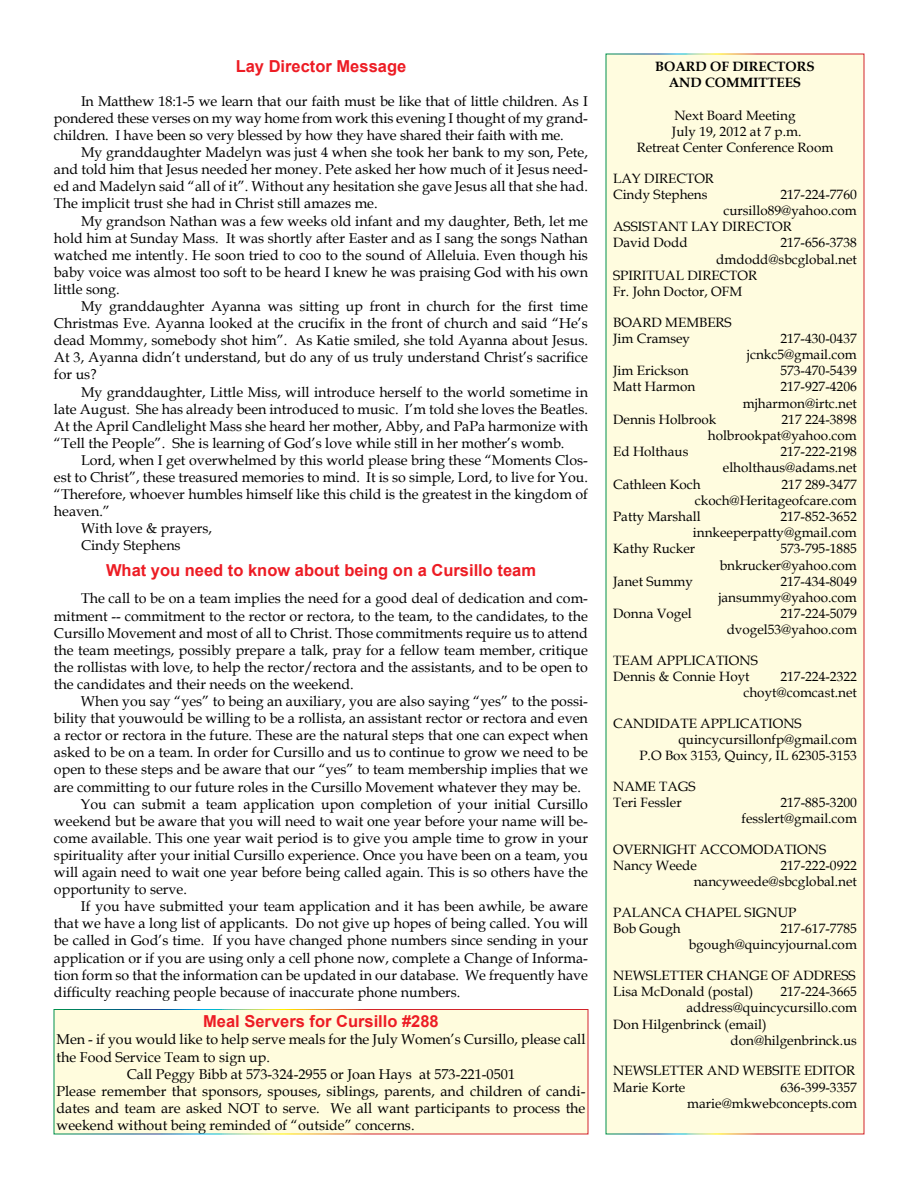
<style>
.page{position:relative;width:918px;height:1188px;background:#fff}
.page>*{position:absolute;margin:0;border:0;box-sizing:border-box;transform-origin:0 0}
.t1{font:700 16.5px "Arial";color:#ed1c24}
.t2{font:14.25px/17.1px "Book Antiqua";color:#000;text-align:justify}
.t3{font:13.5px/16.2px "Book Antiqua";color:#000;text-align:right}
.t4{font:700 13.5px/16.2px "Book Antiqua";color:#000;text-align:center}
</style>
<div class="page">
<div style="left:606px;top:54px;width:258px;height:1080px;background:#fffcdf"></div>
<div style="left:54px;top:1010px;width:534px;height:124px;background:#fffcdd"></div>
<div style="left:54px;top:1009px;width:534px;height:125px;border:1px solid #fff"></div>
<p class="t1" style="left:236px;top:55px;width:172px">Lay Director Message</p>
<p class="t2" style="left:54px;top:92px;width:536px;text-indent:27px">In Matthew 18:1-5 we learn that our faith must be like that of little children. As I pondered these verses on my way home from work this evening I thought of my grand&shy;children. I have been so very blessed by how they have shared their faith with me.</p>
<p class="t2" style="left:54px;top:143px;width:536px;text-indent:27px">My granddaughter Madelyn was just 4 when she took her bank to my son, Pete, and told him that Jesus needed her money. Pete asked her how much of it Jesus need&shy;ed and Madelyn said “all of it”. Without any hesitation she gave Jesus all that she had.<br>The implicit trust she had in Christ still amazes me.</p>
<p class="t2" style="left:54px;top:212px;width:536px;text-indent:27px">My grandson Nathan was a few weeks old infant and my daughter, Beth, let me hold him at Sunday Mass. It was shortly after Easter and as I sang the songs Nathan watched me intently. He soon tried to coo to the sound of Alleluia. Even though his baby voice was almost too soft to be heard I knew he was praising God with his own little song.</p>
<p class="t2" style="left:54px;top:297px;width:536px;text-indent:27px">My granddaughter Ayanna was sitting up front in church for the first time Christmas Eve. Ayanna looked at the crucifix in the front of church and said “He’s dead Mommy, somebody shot him”. As Katie smiled, she told Ayanna about Jesus.<br>At 3, Ayanna didn’t understand, but do any of us truly understand Christ’s sacrifice for us?</p>
<p class="t2" style="left:54px;top:383px;width:536px;text-indent:27px">My granddaughter, Little Miss, will introduce herself to the world sometime in late August. She has already been introduced to music. I’m told she loves the Beatles.<br>At the April Candlelight Mass she heard her mother, Abby, and PaPa harmonize with “Tell the People”. She is learning of God’s love while still in her mother’s womb.</p>
<p class="t2" style="left:81px;top:451px;width:509px">Lord, when I get overwhelmed by this world please bring these “Moments Clos-</p>
<p class="t2" style="left:54px;top:468px;width:535px">est to Christ”, these treasured memories to mind. It is so simple, Lord, to live for You.</p>
<p class="t2" style="left:54px;top:485px;width:536px">“Therefore, whoever humbles himself like this child is the greatest in the kingdom of</p>
<p class="t2" style="left:54px;top:502px;width:58px">heaven.”</p>
<p class="t2" style="left:81px;top:520px;width:133px">With love &amp; prayers,</p>
<p class="t2" style="left:81px;top:537px;width:101px">Cindy Stephens</p>
<p class="t1" style="left:106px;top:559px;width:431px">What you need to know about being on a Cursillo team</p>
<p class="t2" style="left:54px;top:590px;width:536px;text-indent:27px">The call to be on a team implies the need for a good deal of dedication and com&shy;mitment -- commitment to the rector or rectora, to the team, to the candidates, to the Cursillo Movement and most of all to Christ. Those commitments require us to attend the team meetings, possibly prepare a talk, pray for a fellow team member, critique the rollistas with love, to help the rector/rectora and the assistants, and to be open to the candidates and their needs on the weekend.</p>
<p class="t2" style="left:81px;top:692px;width:509px">When you say “yes” to being an auxiliary, you are also saying “yes” to the possi-</p>
<p class="t2" style="left:54px;top:709px;width:535px">bility that youwould be willing to be a rollista, an assistant rector or rectora and even</p>
<p class="t2" style="left:54px;top:727px;width:535px">a rector or rectora in the future. These are the natural steps that one can expect when</p>
<p class="t2" style="left:54px;top:744px;width:536px">asked to be on a team. In order for Cursillo and us to continue to grow we need to be</p>
<p class="t2" style="left:54px;top:761px;width:535px">open to these steps and be aware that our “yes” to team membership implies that we</p>
<p class="t2" style="left:54px;top:778px;width:528px">are committing to our future roles in the Cursillo Movement whatever they may be.</p>
<p class="t2" style="left:81px;top:795px;width:508px">You can submit a team application upon completion of your initial Cursillo</p>
<p class="t2" style="left:54px;top:812px;width:536px">weekend but be aware that you will need to wait one year before your name will be-</p>
<p class="t2" style="left:54px;top:829px;width:536px">come available. This one year wait period is to give you ample time to grow in your</p>
<p class="t2" style="left:54px;top:846px;width:535px">spirituality after your initial Cursillo experience. Once you have been on a team, you</p>
<p class="t2" style="left:54px;top:863px;width:535px">will again need to wait one year before being called again. This is so others have the</p>
<p class="t2" style="left:54px;top:880px;width:135px">opportunity to serve.</p>
<p class="t2" style="left:81px;top:898px;width:509px">If you have submitted your team application and it has been awhile, be aware</p>
<p class="t2" style="left:54px;top:915px;width:535px">that we have a long list of applicants. Do not give up hopes of being called. You will</p>
<p class="t2" style="left:54px;top:932px;width:536px">be called in God’s time. If you have changed phone numbers since sending in your</p>
<p class="t2" style="left:54px;top:949px;width:536px">application or if you are using only a cell phone now, complete a Change of Informa-</p>
<p class="t2" style="left:54px;top:966px;width:536px">tion form so that the information can be updated in our database. We frequently have</p>
<p class="t2" style="left:54px;top:983px;width:408px">difficulty reaching people because of inaccurate phone numbers.</p>
<p class="t1" style="left:203px;top:1011px;width:237px">Meal Servers for Cursillo #288</p>
<p class="t2" style="left:57px;top:1031px;width:530px">Men - if you would like to help serve meals for the July Women’s Cursillo, please call</p>
<p class="t2" style="left:57px;top:1048px;width:215px">the Food Service Team to sign up.</p>
<p class="t2" style="left:127px;top:1065px;width:390px">Call Peggy Bibb at 573-324-2955 or Joan Hays at 573-221-0501</p>
<p class="t2" style="left:57px;top:1082px;width:530px">Please remember that sponsors, spouses, siblings, parents, and children of candi-</p>
<p class="t2" style="left:57px;top:1099px;width:530px">dates and team are asked NOT to serve. We all want participants to process the</p>
<p class="t2" style="left:57px;top:1116px;width:360px">weekend without being reminded of “outside” concerns.</p>
<p class="t4" style="left:655px;top:58px;width:161px">BOARD OF DIRECTORS<br>AND COMMITTEES</p>
<p class="t3" style="left:637px;top:107px;width:198px;text-align:center">Next Board Meeting<br>July 19, 2012 at 7 p.m.<br>Retreat Center Conference Room</p>
<p class="t3" style="left:613px;top:170px;width:102px;text-align:left">LAY DIRECTOR<br>Cindy Stephens</p>
<p class="t3" style="left:780px;top:186px;width:78px">217-224-7760</p>
<p class="t3" style="left:723px;top:202px;width:135px">cursillo89@yahoo.com</p>
<p class="t3" style="left:613px;top:218px;width:180px">ASSISTANT LAY DIRECTOR</p>
<p class="t3" style="left:613px;top:234px;width:76px">David Dodd</p>
<p class="t3" style="left:780px;top:234px;width:78px">217-656-3738</p>
<p class="t3" style="left:716px;top:251px;width:142px">dmdodd@sbcglobal.net</p>
<p class="t3" style="left:613px;top:267px;width:146px">SPIRITUAL DIRECTOR</p>
<p class="t3" style="left:613px;top:283px;width:131px">Fr. John Doctor, OFM</p>
<p class="t3" style="left:613px;top:314px;width:120px;text-align:left">BOARD MEMBERS<br>Jim Cramsey</p>
<p class="t3" style="left:747px;top:330px;width:112px">217-430-0437 jcnkc5@gmail.com</p>
<p class="t3" style="left:613px;top:362px;width:77px">Jim Erickson</p>
<p class="t3" style="left:780px;top:362px;width:78px">573-470-5439</p>
<p class="t3" style="left:613px;top:378px;width:84px">Matt Harmon</p>
<p class="t3" style="left:743px;top:378px;width:116px">217-927-4206 mjharmon@irtc.net</p>
<p class="t3" style="left:613px;top:411px;width:105px">Dennis Holbrook</p>
<p class="t3" style="left:708px;top:411px;width:151px">217 224-3898 holbrookpat@yahoo.com</p>
<p class="t3" style="left:613px;top:443px;width:77px">Ed Holthaus</p>
<p class="t3" style="left:723px;top:443px;width:136px">217-222-2198 elholthaus@adams.net</p>
<p class="t3" style="left:613px;top:476px;width:89px">Cathleen Koch</p>
<p class="t3" style="left:782px;top:476px;width:77px">217 289-3477</p>
<p class="t3" style="left:695px;top:492px;width:163px">ckoch@Heritageofcare.com</p>
<p class="t3" style="left:613px;top:508px;width:89px">Patty Marshall</p>
<p class="t3" style="left:780px;top:508px;width:78px">217-852-3652</p>
<p class="t3" style="left:693px;top:524px;width:165px">innkeeperpatty@gmail.com</p>
<p class="t3" style="left:613px;top:540px;width:84px">Kathy Rucker</p>
<p class="t3" style="left:720px;top:540px;width:139px">573-795-1885 bnkrucker@yahoo.com</p>
<p class="t3" style="left:613px;top:573px;width:81px">Janet Summy</p>
<p class="t3" style="left:718px;top:573px;width:140px">217-434-8049 jansummy@yahoo.com</p>
<p class="t3" style="left:613px;top:605px;width:80px">Donna Vogel</p>
<p class="t3" style="left:727px;top:605px;width:132px">217-224-5079 dvogel53@yahoo.com</p>
<p class="t3" style="left:613px;top:652px;width:146px;text-align:left">TEAM APPLICATIONS<br>Dennis &amp; Connie Hoyt</p>
<p class="t3" style="left:743px;top:668px;width:115px">217-224-2322 choyt@comcast.net</p>
<p class="t3" style="left:613px;top:715px;width:190px">CANDIDATE APPLICATIONS</p>
<p class="t3" style="left:678px;top:731px;width:180px">quincycursillonfp@gmail.com</p>
<p class="t3" style="left:639px;top:747px;width:219px">P.O Box 3153, Quincy, IL 62305-3153</p>
<p class="t3" style="left:613px;top:778px;width:84px;text-align:left">NAME TAGS<br>Teri Fessler</p>
<p class="t3" style="left:742px;top:794px;width:117px">217-885-3200 fesslert@gmail.com</p>
<p class="t3" style="left:613px;top:841px;width:214px;text-align:left">OVERNIGHT ACCOMODATIONS<br>Nancy Weede</p>
<p class="t3" style="left:694px;top:857px;width:165px">217-222-0922 nancyweede@sbcglobal.net</p>
<p class="t3" style="left:613px;top:904px;width:185px;text-align:left">PALANCA CHAPEL SIGNUP<br>Bob Gough</p>
<p class="t3" style="left:689px;top:920px;width:170px">217-617-7785 bgough@quincyjournal.com</p>
<p class="t3" style="left:613px;top:967px;width:244px;text-align:left">NEWSLETTER CHANGE OF ADDRESS<br>Lisa McDonald (postal)</p>
<p class="t3" style="left:780px;top:983px;width:78px">217-224-3665</p>
<p class="t3" style="left:686px;top:999px;width:172px">address@quincycursillo.com</p>
<p class="t3" style="left:613px;top:1016px;width:155px">Don Hilgenbrinck (email)</p>
<p class="t3" style="left:731px;top:1032px;width:128px">don@hilgenbrinck.us</p>
<p class="t3" style="left:613px;top:1062px;width:243px;text-align:left">NEWSLETTER AND WEBSITE EDITOR<br>Marie Korte</p>
<p class="t3" style="left:687px;top:1079px;width:171px">636-399-3357 marie@mkwebconcepts.com</p>
</div>
